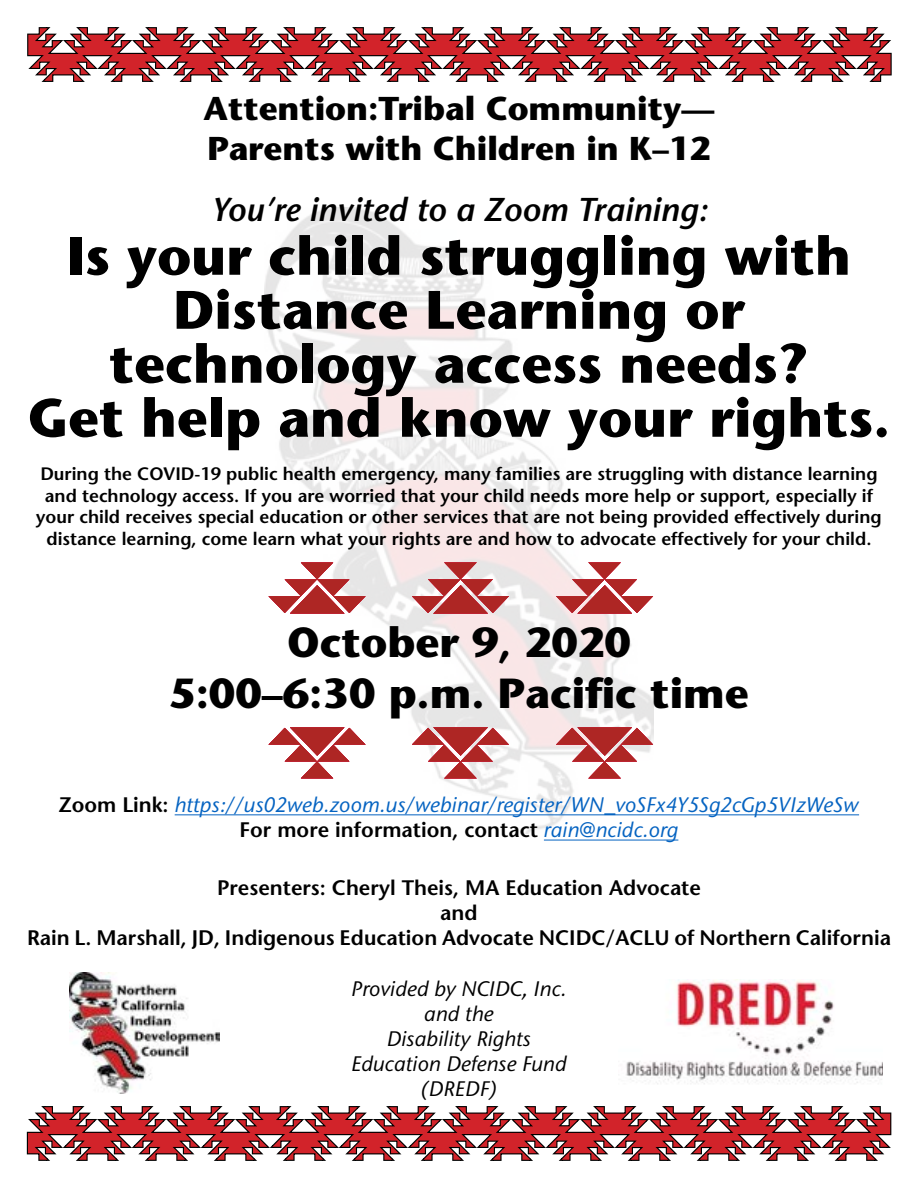
<style>
.page{position:relative;width:918px;height:1188px;background:#fff}
.page>*{position:absolute;margin:0;border:0;box-sizing:border-box;transform-origin:0 0}
.t1{font:700 54px/54px "Stone Sans";color:#000;text-align:center}
.t2{font:700 42px/50.4px "Stone Sans";color:#000;text-align:center}
.t3{font:700 33px/39.6px "Stone Sans";color:#000}
.t4{font:italic 600 33px "Stone Sans";color:#000}
.t5{font:600 21px/25.2px "Stone Sans";color:#000;text-align:center}
.t6{font:italic 500 21px "Stone Sans ITC";color:#0563c1}
.t7{font:italic 500 21px/25.2px "Stone Sans ITC";color:#000;text-align:center}
.t8{font:600 18px/21.6px "Stone Sans";color:#000;text-align:center}
.s1{font-family:"Stone Sans";font-weight:600;font-style:normal;color:#000}
.s2{font-family:"Stone Sans ITC";font-weight:500;font-style:italic;color:#0563c1}
</style>
<div class="page">
<img style="left:626px;top:979px;width:257px;height:105px">
<img style="left:265px;top:208px;width:388px;height:625px">
<svg style="left:27px;top:27px;width:865px;height:55px"></svg>
<svg style="left:28px;top:28px;width:863px;height:53px"></svg>
<svg style="left:27px;top:1106px;width:864px;height:55px"></svg>
<svg style="left:28px;top:1107px;width:862px;height:53px"></svg>
<svg style="left:269px;top:727px;width:97px;height:51px"></svg>
<svg style="left:412px;top:727px;width:97px;height:51px"></svg>
<svg style="left:556px;top:727px;width:97px;height:51px"></svg>
<svg style="left:269px;top:563px;width:97px;height:51px"></svg>
<svg style="left:412px;top:563px;width:97px;height:51px;background:#d18f8f"></svg>
<svg style="left:556px;top:563px;width:97px;height:51px"></svg>
<img style="left:70px;top:972px;width:150px;height:121px">
<hr style="left:175px;top:815px;width:684px;height:1px;background:#0563c1">
<hr style="left:544px;top:840px;width:134px;height:1px;background:#0563c1">
<h3 class="t3" style="left:204px;top:88px;width:512px">Attention:Tribal Community—<br>Parents with Children in K–12</h3>
<h3 class="t4" style="left:211px;top:189px;width:498px">You’re invited to a Zoom Training:</h3>
<h1 class="t1" style="left:28px;top:228px;width:864px">Is your child struggling with<br>Distance Learning or technology access needs?<br>Get help and know your rights.</h1>
<p class="t8" style="left:36px;top:463px;width:847px">During the COVID-19 public health emergency, many families are struggling with distance learning and technology access. If you are worried that your child needs more help or support, especially if your child receives special education or other services that are not being provided effectively during distance learning, come learn what your rights are and how to advocate effectively for your child.</p>
<h2 class="t2" style="left:169px;top:617px;width:581px">October 9, 2020<br>5:00–6:30 p.m. Pacific time</h2>
<p class="t6" style="left:59px;top:792px;width:802px"><span class="s1">Zoom Link:</span> https://us02web.zoom.us/webinar/register/WN_voSFx4Y5Sg2cGp5VIzWeSw</p>
<p class="t5" style="left:240px;top:817px;width:440px">For more information, contact <span class="s2">rain@ncidc.org</span></p>
<p class="t5" style="left:27px;top:875px;width:865px">Presenters: Cheryl Theis, MA Education Advocate<br>and<br>Rain L. Marshall, JD, Indigenous Education Advocate NCIDC/ACLU of Northern California</p>
<p class="t7" style="left:351px;top:976px;width:217px">Provided by NCIDC, Inc. and the<br>Disability Rights<br>Education Defense Fund (DREDF)</p>
</div>
